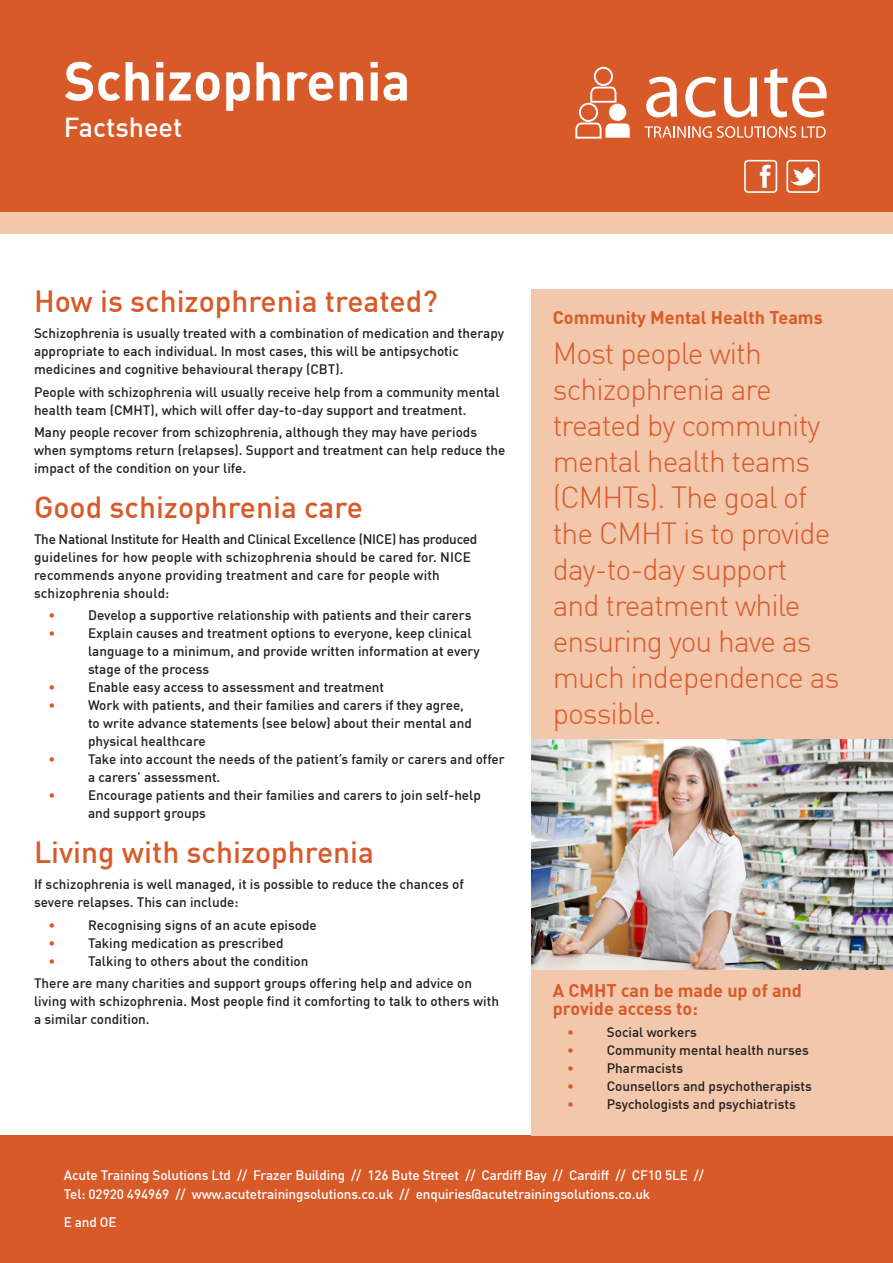
<style>
.page{position:relative;width:893px;height:1263px;background:#fff}
.page>*{position:absolute;margin:0;border:0;box-sizing:border-box;transform-origin:0 0}
.t1{font:700 54px "DIN";color:#fff}
.SidePanel_Statement{font:300 30px/36px "DIN";letter-spacing:-.03em;color:#d85a29}
.Content_head_Orange{font:500 30px "DIN";color:#d85a29}
.t2{font:500 27px "DIN";color:#fff}
.CC_Sub_Head_Orange{font:700 18px/18px "DIN";color:#d85a29}
.Body{font:500 13.5px/18px "DIN";color:#231f20}
.t3{font:500 13.5px/19.5px "DIN";letter-spacing:-.01em;color:#fff}
.t4{font:500 13.5px "DIN";color:#d85a29}
</style>
<div class="page">
<div style="left:0;top:1135px;width:893px;height:128px;background:#d85a29"></div>
<div style="left:0;top:0;width:893px;height:213px;background:#d85a29"></div>
<svg style="left:646px;top:77px;width:31px;height:40px"></svg>
<svg style="left:685px;top:77px;width:31px;height:40px"></svg>
<svg style="left:724px;top:78px;width:33px;height:39px"></svg>
<svg style="left:764px;top:68px;width:63px;height:49px"></svg>
<svg style="left:644px;top:126px;width:152px;height:12px"></svg>
<svg style="left:802px;top:126px;width:24px;height:12px"></svg>
<div style="left:609px;top:104px;width:17px;height:17px;background:#fff;border-radius:50%"></div>
<svg style="left:575px;top:122px;width:55px;height:17px"></svg>
<div style="left:579px;top:103px;width:19px;height:19px;border:2px solid #fff;border-radius:50%"></div>
<svg style="left:589px;top:86px;width:28px;height:18px"></svg>
<div style="left:594px;top:67px;width:19px;height:19px;border:2px solid #fff;border-radius:50%"></div>
<div style="left:0;top:213px;width:893px;height:21px;background:#f2c7ac"></div>
<svg style="left:744px;top:160px;width:33px;height:33px"></svg>
<svg style="left:786px;top:160px;width:33px;height:33px"></svg>
<div style="left:531px;top:289px;width:362px;height:846px;background:#f2c7ac"></div>
<img style="left:531px;top:740px;width:362px;height:229px">
<p class="t1" style="left:64px;top:46px;width:348px">Schizophrenia</p>
<p class="t2" style="left:64px;top:110px;width:120px">Factsheet</p>
<p class="Content_head_Orange" style="left:34px;top:282px;width:405px">How is schizophrenia treated?</p>
<p class="Body" style="left:34px;top:324px;width:472px">Schizophrenia is usually treated with a combination of medication and therapy appropriate to each individual. In most cases, this will be antipsychotic medicines and cognitive behavioural therapy (CBT).</p>
<p class="Body" style="left:34px;top:382px;width:467px">People with schizophrenia will usually receive help from a community mental health team (CMHT), which will offer day-to-day support and treatment.</p>
<p class="Body" style="left:34px;top:423px;width:473px">Many people recover from schizophrenia, although they may have periods when symptoms return (relapses). Support and treatment can help reduce the impact of the condition on your life.</p>
<p class="Content_head_Orange" style="left:34px;top:487px;width:330px">Good schizophrenia care</p>
<p class="Body" style="left:34px;top:530px;width:445px">The National Institute for Health and Clinical Excellence (NICE) has produced guidelines for how people with schizophrenia should be cared for. NICE recommends anyone providing treatment and care for people with schizophrenia should:</p>
<p class="t4" style="left:48px;top:607px;width:8px">•</p>
<p class="Body" style="left:88px;top:606px;width:385px">Develop a supportive relationship with patients and their carers</p>
<p class="t4" style="left:48px;top:625px;width:8px">•</p>
<p class="Body" style="left:88px;top:624px;width:393px">Explain causes and treatment options to everyone, keep clinical language to a minimum, and provide written information at every stage of the process</p>
<p class="t4" style="left:48px;top:679px;width:8px">•</p>
<p class="Body" style="left:88px;top:678px;width:298px">Enable easy access to assessment and treatment</p>
<p class="t4" style="left:48px;top:697px;width:8px">•</p>
<p class="Body" style="left:88px;top:696px;width:385px">Work with patients, and their families and carers if they agree, to write advance statements (see below) about their mental and physical healthcare</p>
<p class="t4" style="left:48px;top:751px;width:8px">•</p>
<p class="Body" style="left:88px;top:750px;width:418px">Take into account the needs of the patient’s family or carers and offer a carers’ assessment.</p>
<p class="t4" style="left:48px;top:787px;width:8px">•</p>
<p class="Body" style="left:88px;top:786px;width:394px">Encourage patients and their families and carers to join self-help and support groups</p>
<p class="Content_head_Orange" style="left:34px;top:833px;width:341px">Living with schizophrenia</p>
<p class="Body" style="left:34px;top:875px;width:431px">If schizophrenia is well managed, it is possible to reduce the chances of severe relapses. This can include:</p>
<p class="t4" style="left:48px;top:916px;width:8px">•</p>
<p class="Body" style="left:88px;top:915px;width:230px">Recognising signs of an acute episode</p>
<p class="t4" style="left:48px;top:934px;width:8px">•</p>
<p class="Body" style="left:88px;top:933px;width:197px">Taking medication as prescribed</p>
<p class="t4" style="left:48px;top:952px;width:8px">•</p>
<p class="Body" style="left:88px;top:951px;width:222px">Talking to others about the condition</p>
<p class="Body" style="left:34px;top:973px;width:467px">There are many charities and support groups offering help and advice on living with schizophrenia. Most people find it comforting to talk to others with a similar condition.</p>
<p class="CC_Sub_Head_Orange" style="left:553px;top:308px;width:271px">Community Mental Health Teams</p>
<p class="SidePanel_Statement" style="left:553px;top:335px;width:288px">Most people with schizophrenia are treated by community mental health teams (CMHTs). The goal of the CMHT is to provide day-to-day support and treatment while ensuring you have as much independence as possible.</p>
<p class="CC_Sub_Head_Orange" style="left:553px;top:980px;width:251px">A CMHT can be made up of and provide access to:</p>
<p class="t4" style="left:567px;top:1023px;width:8px">•</p>
<p class="Body" style="left:607px;top:1023px;width:92px">Social workers</p>
<p class="t4" style="left:567px;top:1041px;width:8px">•</p>
<p class="Body" style="left:607px;top:1041px;width:204px">Community mental health nurses</p>
<p class="t4" style="left:567px;top:1059px;width:8px">•</p>
<p class="Body" style="left:607px;top:1059px;width:78px">Pharmacists</p>
<p class="t4" style="left:567px;top:1077px;width:8px">•</p>
<p class="Body" style="left:607px;top:1077px;width:207px">Counsellors and psychotherapists</p>
<p class="t4" style="left:567px;top:1095px;width:8px">•</p>
<p class="Body" style="left:607px;top:1095px;width:190px">Psychologists and psychiatrists</p>
<p class="t3" style="left:64px;top:1164px;width:642px">Acute Training Solutions Ltd // Frazer Building // 126 Bute Street // Cardiff Bay // Cardiff // CF10 5LE //<br>Tel: 02920 494969 // www.acutetrainingsolutions.co.uk // enquiries@acutetrainingsolutions.co.uk</p>
<p class="t3" style="left:64px;top:1212px;width:54px">E and OE</p>
</div>
